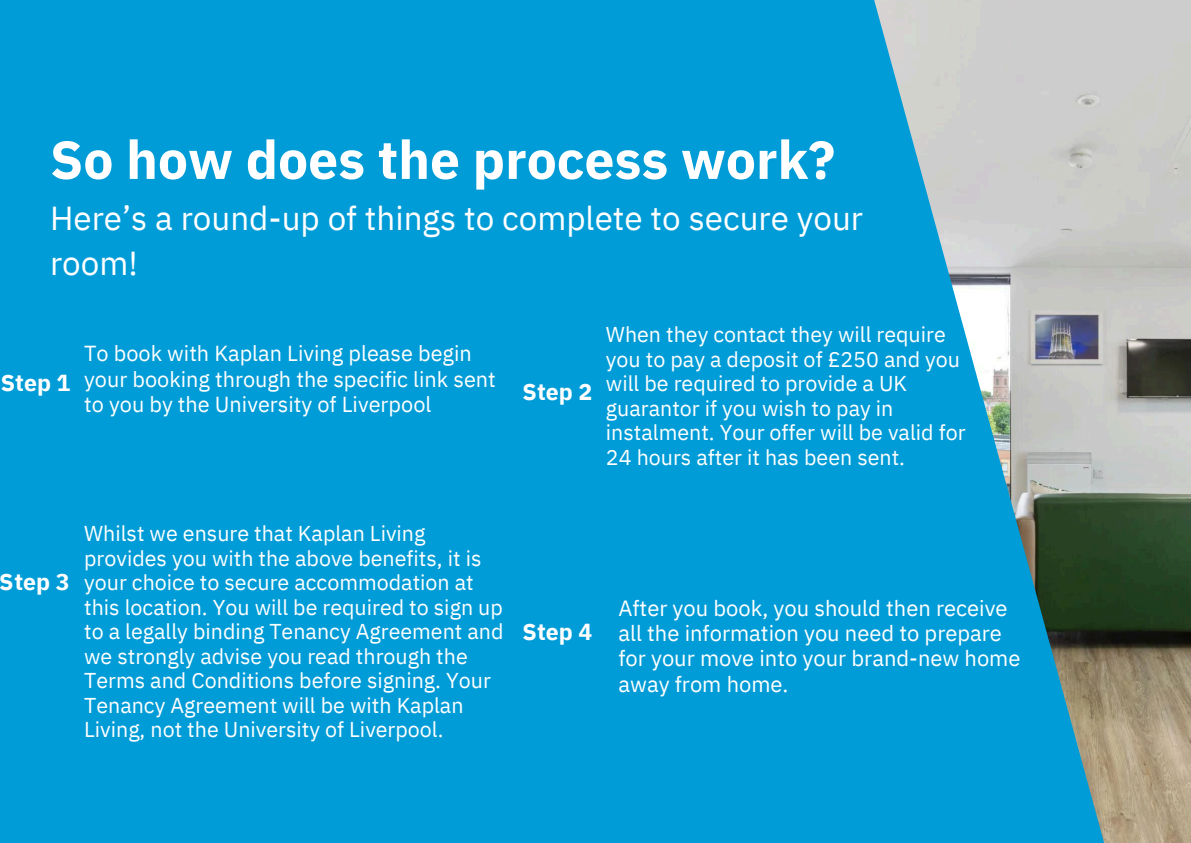
<style>
.page{position:relative;width:1191px;height:843px;background:#fff}
.page>*{position:absolute;margin:0;border:0;box-sizing:border-box;transform-origin:0 0}
.t1{font:700 53.4px "IBM Plex Sans";color:#fff}
.t2{font:33.2px/45.5px "IBM Plex Sans";color:#fff}
.t3{font:700 23.1px "IBM Plex Sans";color:#fff}
.t4{font:21.9px/25.3px "IBM Plex Sans";color:#fff}
.t5{font:21.7px/25.3px "IBM Plex Sans";color:#fff}
.t6{font:21.4px/24.5px "IBM Plex Sans";color:#fff}
</style>
<div class="page">
<div style="left:0;top:0;width:1190px;height:842px;background:#009cd7"></div>
<img style="left:874px;top:0;width:316px;height:842px">
<p class="t1" style="left:50px;top:124px;width:786px">So how does the process work?</p>
<p class="t2" style="left:50px;top:194px;width:814px">Here’s a round-up of things to complete to secure your room!</p>
<p class="t3" style="left:1px;top:367px;width:71px">Step 1</p>
<h2 class="t5" style="left:84px;top:340px;width:413px">To book with Kaplan Living please begin your booking through the specific link sent to you by the University of Liverpool</h2>
<h1 class="t3" style="left:522px;top:376px;width:71px">Step 2</h1>
<p class="t6" style="left:606px;top:322px;width:361px">When they contact they will require you to pay a deposit of £250 and you will be required to provide a UK guarantor if you wish to pay in instalment. Your offer will be valid for 24 hours after it has been sent.</p>
<h2 class="t3" style="left:0;top:565px;width:71px">Step 3</h2>
<p class="t6" style="left:84px;top:521px;width:421px">Whilst we ensure that Kaplan Living provides you with the above benefits, it is your choice to secure accommodation at this location. You will be required to sign up to a legally binding Tenancy Agreement and we strongly advise you read through the Terms and Conditions before signing. Your Tenancy Agreement will be with Kaplan Living, not the University of Liverpool.</p>
<p class="t3" style="left:522px;top:616px;width:71px">Step 4</p>
<h2 class="t4" style="left:618px;top:594px;width:403px">After you book, you should then receive all the information you need to prepare for your move into your brand-new home away from home.</h2>
</div>
